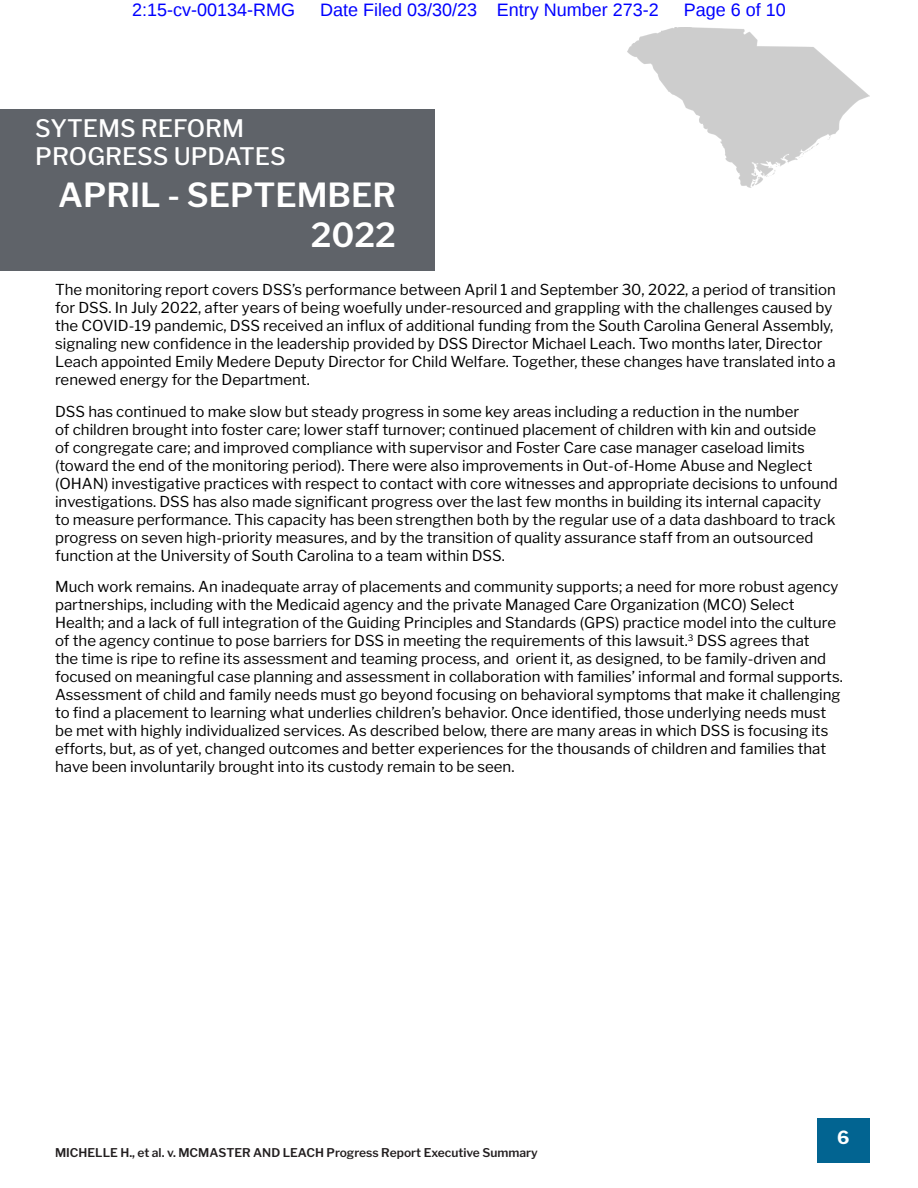
<style>
.page{position:relative;width:918px;height:1188px;background:#fff}
.page>*{position:absolute;margin:0;border:0;box-sizing:border-box;transform-origin:0 0}
.t1{font:600 33px/39.6px "Libre Franklin";color:#fff;text-align:right}
.t2{font:500 24px/28.8px "Libre Franklin";color:#fff}
.t3{font:18px "Liberation Sans";color:#00f}
.t4{font:700 18px "Libre Franklin";color:#fff}
.t5{font:15px/18px "Libre Franklin";color:#000}
.t6{font:600 12px "Libre Franklin";color:#231f20}
</style>
<div class="page">
<div style="left:817px;top:1118px;width:53px;height:45px;background:#026491"></div>
<img style="left:628px;top:27px;width:242px;height:161px">
<div style="left:0;top:109px;width:435px;height:161px;background:#5f6369"></div>
<p class="t3" style="left:132px;top:3px;width:165px">2:15-cv-00134-RMG</p>
<p class="t3" style="left:320px;top:3px;width:340px">Date Filed 03/30/23 Entry Number 273-2</p>
<p class="t3" style="left:684px;top:3px;width:103px">Page 6 of 10</p>
<p class="t2" style="left:35px;top:113px;width:252px">SYTEMS REFORM<br>PROGRESS UPDATES</p>
<p class="t1" style="left:58px;top:175px;width:339px">APRIL - SEPTEMBER<br>2022</p>
<p class="t5" style="left:55px;top:281px;width:782px">The monitoring report covers DSS’s performance between April 1 and September 30, 2022, a period of transition for DSS. In July 2022, after years of being woefully under-resourced and grappling with the challenges caused by the COVID-19 pandemic, DSS received an influx of additional funding from the South Carolina General Assembly, signaling new confidence in the leadership provided by DSS Director Michael Leach. Two months later, Director Leach appointed Emily Medere Deputy Director for Child Welfare. Together, these changes have translated into a renewed energy for the Department.</p>
<p class="t5" style="left:55px;top:402px;width:784px">DSS has continued to make slow but steady progress in some key areas including a reduction in the number<br>of children brought into foster care; lower staff turnover; continued placement of children with kin and outside<br>of congregate care; and improved compliance with supervisor and Foster Care case manager caseload limits (toward the end of the monitoring period). There were also improvements in Out-of-Home Abuse and Neglect (OHAN) investigative practices with respect to contact with core witnesses and appropriate decisions to unfound investigations. DSS has also made significant progress over the last few months in building its internal capacity to measure performance. This capacity has been strengthen both by the regular use of a data dashboard to track progress on seven high-priority measures, and by the transition of quality assurance staff from an outsourced function at the University of South Carolina to a team within DSS.</p>
<p class="t5" style="left:55px;top:578px;width:789px">Much work remains. An inadequate array of placements and community supports; a need for more robust agency partnerships, including with the Medicaid agency and the private Managed Care Organization (MCO) Select Health; and a lack of full integration of the Guiding Principles and Standards (GPS) practice model into the culture of the agency continue to pose barriers for DSS in meeting the requirements of this lawsuit.<sup>3</sup> DSS agrees that<br>the time is ripe to refine its assessment and teaming process, and orient it, as designed, to be family-driven and focused on meaningful case planning and assessment in collaboration with families’ informal and formal supports.<br>Assessment of child and family needs must go beyond focusing on behavioral symptoms that make it challenging to find a placement to learning what underlies children’s behavior. Once identified, those underlying needs must be met with highly individualized services. As described below, there are many areas in which DSS is focusing its efforts, but, as of yet, changed outcomes and better experiences for the thousands of children and families that have been involuntarily brought into its custody remain to be seen.</p>
<p class="t6" style="left:55px;top:1145px;width:484px">MICHELLE H., et al. v. MCMASTER AND LEACH Progress Report Executive Summary</p>
<p class="t4" style="left:837px;top:1126px;width:14px">6</p>
</div>
